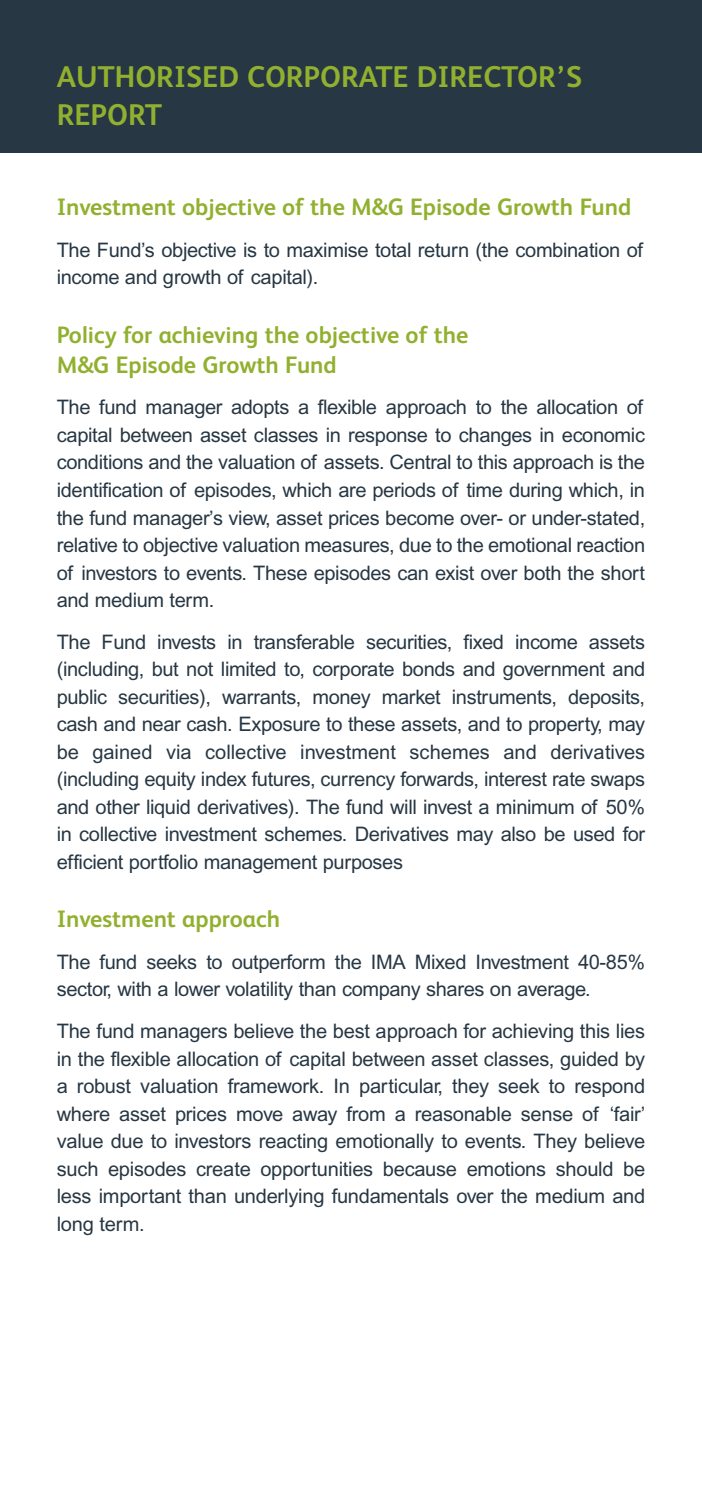
<style>
.page{position:relative;width:702px;height:1489px;background:#fff}
.page>*{position:absolute;margin:0;border:0;box-sizing:border-box;transform-origin:0 0}
.t1{font:700 30px/37.5px "FS Albert";color:#92b02f}
.t2{font:700 23.75px/30px "FS Albert";color:#92b02f}
.t3{font:20px/27.5px "Arial";letter-spacing:-.015em;color:#273743;text-align:justify}
</style>
<div class="page">
<div style="left:0;top:0;width:702px;height:152px;background:#273743"></div>
<h1 class="t1" style="left:57px;top:61px;width:527px">AUTHORISED CORPORATE DIRECTOR’S<br>REPORT</h1>
<p class="t2" style="left:57px;top:194px;width:576px">Investment objective of the M&amp;G Episode Growth Fund</p>
<p class="t3" style="left:57px;top:238px;width:588px">The Fund’s objective is to maximise total return (the combination of income and growth of capital).</p>
<p class="t2" style="left:57px;top:322px;width:413px">Policy for achieving the objective of the<br>M&amp;G Episode Growth Fund</p>
<p class="t3" style="left:57px;top:395px;width:590px">The fund manager adopts a flexible approach to the allocation of capital between asset classes in response to changes in economic conditions and the valuation of assets. Central to this approach is the identification of episodes, which are periods of time during which, in the fund manager’s view, asset prices become over- or under-stated, relative to objective valuation measures, due to the emotional reaction of investors to events. These episodes can exist over both the short and medium term.</p>
<p class="t3" style="left:57px;top:630px;width:590px">The Fund invests in transferable securities, fixed income assets (including, but not limited to, corporate bonds and government and public securities), warrants, money market instruments, deposits, cash and near cash. Exposure to these assets, and to property, may be gained via collective investment schemes and derivatives (including equity index futures, currency forwards, interest rate swaps and other liquid derivatives). The fund will invest a minimum of 50% in collective investment schemes. Derivatives may also be used for efficient portfolio management purposes</p>
<p class="t2" style="left:57px;top:906px;width:225px">Investment approach</p>
<p class="t3" style="left:57px;top:950px;width:590px">The fund seeks to outperform the IMA Mixed Investment 40-85% sector, with a lower volatility than company shares on average.</p>
<p class="t3" style="left:57px;top:1019px;width:590px">The fund managers believe the best approach for achieving this lies in the flexible allocation of capital between asset classes, guided by a robust valuation framework. In particular, they seek to respond where asset prices move away from a reasonable sense of ‘fair’ value due to investors reacting emotionally to events. They believe such episodes create opportunities because emotions should be less important than underlying fundamentals over the medium and long term.</p>
</div>
